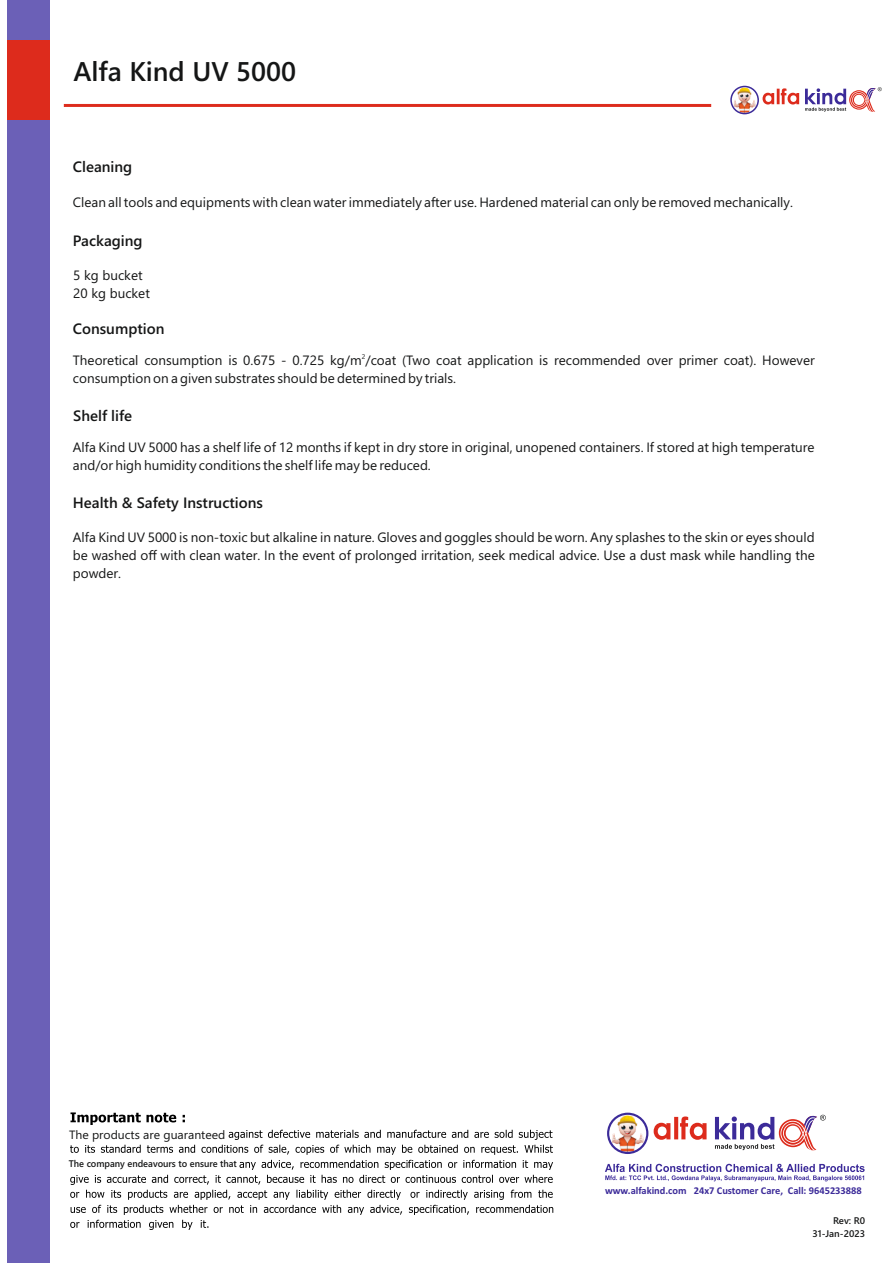
<style>
.page{position:relative;width:893px;height:1263px;background:#fff}
.page>*{position:absolute;margin:0;border:0;box-sizing:border-box;transform-origin:0 0}
.t1{font:600 27px "Segoe UI";color:#151616}
.t2{font:600 15px "Segoe UI";color:#151616}
.t3{font:13.5px/18px "Segoe UI";color:#151616}
.t4{font:12px "Segoe UI";color:#151616}
.t5{font:700 10.5px "Calibri";color:#3c2b99}
.t6{font:600 9.6px "Segoe UI";color:#151616;scale:.96 1}
.t7{font:600 9.6px/12.8px "Segoe UI";color:#151616;text-align:right}
.t8{font:6.75px "Segoe UI";color:#151616}
</style>
<div class="page">
<div style="left:7px;top:0;width:43px;height:1263px;background:#6b60b7"></div>
<div style="left:7px;top:0;width:43px;height:120px;background:#dd2b1c"></div>
<div style="left:7px;top:0;width:43px;height:40px;background:#6b60b7"></div>
<svg style="left:64px;top:104px;width:647px;height:3px"></svg>
<svg style="left:730px;top:86px;width:69px;height:28px"></svg>
<svg style="left:805px;top:87px;width:77px;height:25px"></svg>
<svg style="left:607px;top:1113px;width:41px;height:41px"></svg>
<svg style="left:654px;top:1116px;width:52px;height:24px"></svg>
<svg style="left:715px;top:1115px;width:111px;height:35px"></svg>
<svg style="left:605px;top:1164px;width:260px;height:17px"></svg>
<svg style="left:70px;top:1112px;width:483px;height:118px"></svg>
<h1 class="t1" style="left:73px;top:61px;width:224px">Alfa Kind UV 5000</h1>
<p class="t2" style="left:73px;top:161px;width:61px">Cleaning</p>
<p class="t3" style="left:73px;top:194px;width:722px">Clean all tools and equipments with clean water immediately after use. Hardened material can only be removed mechanically.</p>
<p class="t2" style="left:73px;top:235px;width:71px">Packaging</p>
<p class="t3" style="left:73px;top:267px;width:78px">5 kg bucket<br>20 kg bucket</p>
<p class="t2" style="left:73px;top:323px;width:93px">Consumption</p>
<p class="t8" style="left:362px;top:354px;width:5px">2</p>
<p class="t3" style="left:73px;top:353px;width:743px">Theoretical consumption is 0.675 - 0.725 kg/m /coat (Two coat application is recommended over primer coat). However consumption on a given substrates should be determined by trials.</p>
<p class="t2" style="left:73px;top:410px;width:61px">Shelf life</p>
<p class="t3" style="left:73px;top:439px;width:743px">Alfa Kind UV 5000 has a shelf life of 12 months if kept in dry store in original, unopened containers. If stored at high temperature and/or high humidity conditions the shelf life may be reduced.</p>
<p class="t2" style="left:73px;top:497px;width:192px">Health &amp; Safety Instructions</p>
<p class="t3" style="left:73px;top:529px;width:743px;text-align:justify">Alfa Kind UV 5000 is non-toxic but alkaline in nature. Gloves and goggles should be worn. Any splashes to the skin or eyes should be washed off with clean water. In the event of prolonged irritation, seek medical advice. Use a dust mask while handling the powder.</p>
<p class="t4" style="left:69px;top:1130px;width:158px">The products are guaranteed</p>
<p class="t6" style="left:69px;top:1160px;width:177px">The company endeavours to ensure that</p>
<p class="t5" style="left:605px;top:1186px;width:258px">www.alfakind.com 24x7 Customer Care, Call: 9645233888</p>
<p class="t7" style="left:812px;top:1215px;width:54px">Rev: R0<br>31-Jan-2023</p>
</div>
